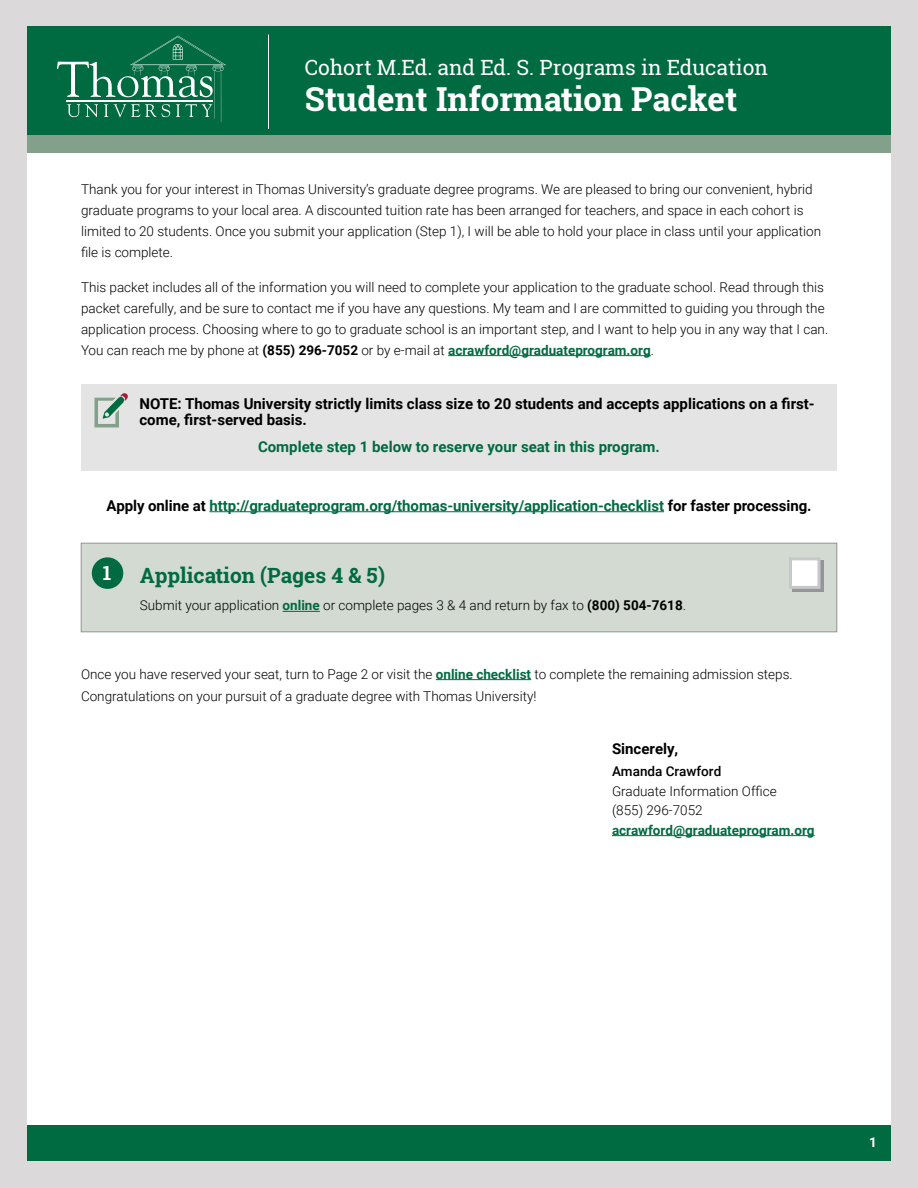
<style>
.page{position:relative;width:918px;height:1188px;background:#fff}
.page>*{position:absolute;margin:0;border:0;box-sizing:border-box;transform-origin:0 0}
.t1{font:700 33px "Roboto Slab";color:#fff}
.t2{font:21px "Roboto Slab";color:#fff}
.t3{font:700 21px "Roboto Slab";color:#006a41}
.t4{font:700 19.5px "Roboto Slab";color:#fff}
.t5{font:700 15px "Roboto";letter-spacing:-.005em;color:#006a41}
.t6{font:700 15px/16.5px "Roboto";color:#000}
.t7{font:300 13.5px/21px "Roboto";color:#000}
.t8{font:700 13.5px "Roboto";color:#006a41}
.t9{font:500 13.5px "Roboto";color:#000}
.t10{font:700 13.5px "Roboto";color:#fff}
.s1{font-weight:700}
.s2{font-weight:700;color:#006a41}
.s3{color:#000}
</style>
<div class="page">
<div style="left:27px;top:1125px;width:864px;height:36px;background:#006a41"></div>
<div style="left:0;top:0;width:918px;height:1188px;border:27px solid #dbd9da"></div>
<div style="left:27px;top:26px;width:864px;height:118px;background:#006a41"></div>
<div style="left:27px;top:135px;width:864px;height:18px;background:#83a18a"></div>
<hr style="left:268px;top:34px;width:1px;height:95px;background:#fff">
<svg style="left:57px;top:36px;width:169px;height:86px"></svg>
<hr style="left:448px;top:355px;width:203px;height:1px;background:#006a41">
<hr style="left:209px;top:511px;width:455px;height:1px;background:#006a41">
<hr style="left:436px;top:679px;width:95px;height:1px;background:#006a41">
<hr style="left:612px;top:835px;width:203px;height:1px;background:#006a41">
<div style="left:81px;top:384px;width:756px;height:86px;background:#e5e4e4"></div>
<svg style="left:94px;top:393px;width:34px;height:34px"></svg>
<div style="left:81px;top:543px;width:756px;height:89px;background:#d2dad2"></div>
<hr style="left:283px;top:611px;width:37px;height:1px;background:#006a41">
<div style="left:81px;top:543px;width:756px;height:89px;border:1px solid #939598"></div>
<div style="left:92px;top:557px;width:31px;height:32px;background:#006a41;border-radius:50%"></div>
<svg style="left:792px;top:560px;width:32px;height:32px"></svg>
<div style="left:789px;top:557px;width:31px;height:32px;background:#fff;border:3px solid #c7c8ca"></div>
<h2 class="t2" style="left:305px;top:53px;width:465px">Cohort M.Ed. and Ed. S. Programs in Education</h2>
<h1 class="t1" style="left:305px;top:76px;width:434px">Student Information Packet</h1>
<p class="t7" style="left:81px;top:178px;width:742px">Thank you for your interest in Thomas University’s graduate degree programs. We are pleased to bring our convenient, hybrid graduate programs to your local area. A discounted tuition rate has been arranged for teachers, and space in each cohort is limited to 20 students. Once you submit your application (Step 1), I will be able to hold your place in class until your application file is complete.</p>
<p class="t7" style="left:81px;top:276px;width:749px">This packet includes all of the information you will need to complete your application to the graduate school. Read through this packet carefully, and be sure to contact me if you have any questions. My team and I are committed to guiding you through the application process. Choosing where to go to graduate school is an important step, and I want to help you in any way that I can.<br>You can reach me by phone at <span class="s1">(855) 296-7052</span> or by e-mail at <span class="s2">acrawford@graduateprogram.org</span>.</p>
<p class="t6" style="left:140px;top:395px;width:677px">NOTE: Thomas University strictly limits class size to 20 students and accepts applications on a first&shy;come, first-served basis.</p>
<p class="t5" style="left:258px;top:436px;width:404px">Complete step 1 below to reserve your seat in this program.</p>
<p class="t5" style="left:106px;top:495px;width:707px"><span class="s3">Apply online at</span> http://graduateprogram.org/thomas-university/application-checklist <span class="s3">for faster processing.</span></p>
<h3 class="t4" style="left:103px;top:560px;width:10px">1</h3>
<h2 class="t3" style="left:140px;top:561px;width:247px">Application (Pages 4 &amp; 5)</h2>
<p class="t7" style="left:140px;top:595px;width:548px">Submit your application <span class="s2">online</span> or complete pages 3 &amp; 4 and return by fax to <span class="s1">(800) 504-7618</span>.</p>
<p class="t7" style="left:81px;top:662px;width:713px;line-height:22.5px">Once you have reserved your seat, turn to Page 2 or visit the <span class="s2">online checklist</span> to complete the remaining admission steps.<br>Congratulations on your pursuit of a graduate degree with Thomas University!</p>
<p class="t6" style="left:612px;top:740px;width:68px">Sincerely,</p>
<p class="t9" style="left:612px;top:762px;width:111px">Amanda Crawford</p>
<p class="t7" style="left:612px;top:781px;width:166px;line-height:19.5px">Graduate Information Office (855) 296-7052</p>
<p class="t8" style="left:612px;top:820px;width:204px">acrawford@graduateprogram.org</p>
<p class="t10" style="left:869px;top:1132px;width:9px">1</p>
</div>
